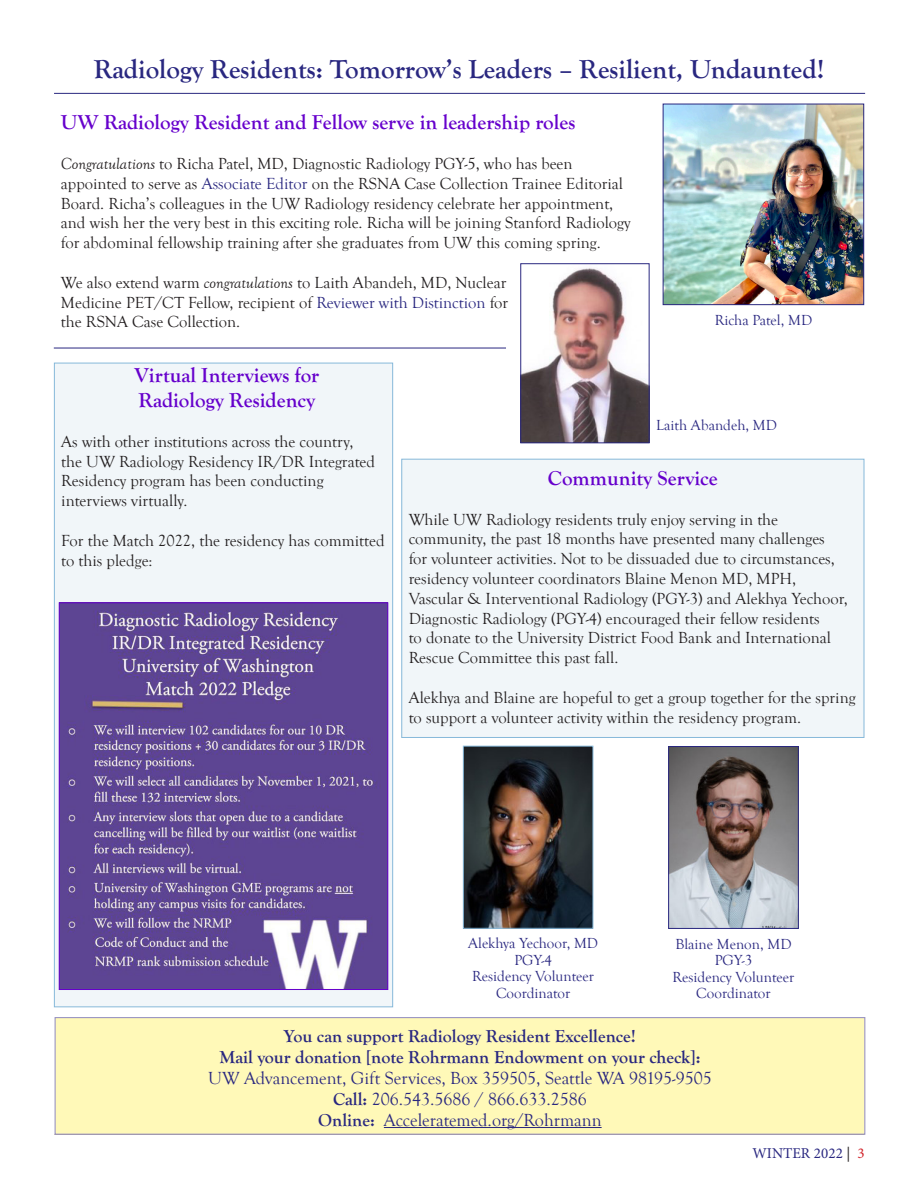
<style>
.page{position:relative;width:918px;height:1188px;background:#fff}
.page>*{position:absolute;margin:0;border:0;box-sizing:border-box;transform-origin:0 0}
.t1{font:700 27px "Goudy Old Style T";color:#292780}
.t2{font:700 21px "Goudy Old Style T";color:#60c}
.t3{font:18px "Goudy Old Style T";color:#292780}
.t4{font:700 18px "Goudy Old Style T";color:#292780}
.t5{font:16.5px/19.8px "Goudy Old Style T";color:#231f20}
.Paragraph_Style_1{font:15px/16.5px "Goudy Old Style T";color:#292780;text-align:center}
.t6{font:15px "Minion Pro";color:#292780}
.s1{font-style:italic}
.s2{color:#292780}
.s3{font-weight:700}
.s4{color:#231f20}
.s5{color:#d1232a}
</style>
<div class="page">
<hr style="left:54px;top:93px;width:811px;height:1px;background:#292780">
<hr style="left:54px;top:348px;width:452px;height:1px;background:#292780">
<div style="left:54px;top:1017px;width:812px;height:118px;background:#fff9b8"></div>
<div style="left:402px;top:459px;width:462px;height:278px;background:#f1f6f9"></div>
<div style="left:402px;top:459px;width:462px;height:279px;border:1px solid #87b9da"></div>
<div style="left:54px;top:363px;width:339px;height:644px;background:#f1f6f9"></div>
<img style="left:61px;top:605px;width:325px;height:383px">
<div style="left:59px;top:603px;width:329px;height:387px;border:1px solid #60c"></div>
<img style="left:465px;top:748px;width:126px;height:178px">
<div style="left:463px;top:746px;width:130px;height:182px;border:1px solid #87b9da"></div>
<img style="left:670px;top:748px;width:127px;height:179px">
<div style="left:668px;top:746px;width:131px;height:183px;border:1px solid #292780"></div>
<img style="left:665px;top:106px;width:197px;height:197px">
<div style="left:663px;top:104px;width:201px;height:201px;border:1px solid #292780"></div>
<img style="left:523px;top:268px;width:124px;height:173px">
<div style="left:521px;top:264px;width:128px;height:179px;border:1px solid #292780"></div>
<p class="t1" style="left:94px;top:54px;width:732px">Radiology Residents: Tomorrow’s Leaders – Resilient, Undaunted!</p>
<p class="t2" style="left:61px;top:111px;width:516px">UW Radiology Resident and Fellow serve in leadership roles</p>
<p class="t5" style="left:61px;top:154px;width:571px"><span class="s1">Congratulations</span> to Richa Patel, MD, Diagnostic Radiology PGY-5, who has been appointed to serve as <span class="s2">Associate Editor</span> on the RSNA Case Collection Trainee Editorial Board. Richa’s colleagues in the UW Radiology residency celebrate her appointment, and wish her the very best in this exciting role. Richa will be joining Stanford Radiology for abdominal fellowship training after she graduates from UW this coming spring.</p>
<p class="t5" style="left:61px;top:273px;width:449px;text-align:justify">We also extend warm <span class="s1">congratulations</span> to Laith Abandeh, MD, Nuclear Medicine PET/CT Fellow, recipient of <span class="s2">Reviewer with Distinction</span> for the RSNA Case Collection.</p>
<p class="t2" style="left:134px;top:363px;width:186px">Virtual Interviews for</p>
<p class="t2" style="left:139px;top:389px;width:178px">Radiology Residency</p>
<p class="t5" style="left:61px;top:432px;width:315px">As with other institutions across the country, the UW Radiology Residency IR/DR Integrated Residency program has been conducting interviews virtually.</p>
<p class="t5" style="left:61px;top:531px;width:325px">For the Match 2022, the residency has committed to this pledge:</p>
<p class="Paragraph_Style_1" style="left:715px;top:312px;width:99px">Richa Patel, MD</p>
<p class="Paragraph_Style_1" style="left:656px;top:417px;width:122px">Laith Abandeh, MD</p>
<p class="t2" style="left:548px;top:466px;width:171px">Community Service</p>
<p class="t5" style="left:409px;top:510px;width:441px">While UW Radiology residents truly enjoy serving in the community, the past 18 months have presented many challenges<br>for volunteer activities. Not to be dissuaded due to circumstances, residency volunteer coordinators Blaine Menon MD, MPH, Vascular &amp; Interventional Radiology (PGY-3) and Alekhya Yechoor, Diagnostic Radiology (PGY-4) encouraged their fellow residents<br>to donate to the University District Food Bank and International Rescue Committee this past fall.</p>
<p class="t5" style="left:409px;top:688px;width:448px">Alekhya and Blaine are hopeful to get a group together for the spring to support a volunteer activity within the residency program.</p>
<p class="Paragraph_Style_1" style="left:468px;top:936px;width:131px">Alekhya Yechoor, MD<br>PGY-4</p>
<p class="Paragraph_Style_1" style="left:472px;top:969px;width:123px">Residency Volunteer<br>Coordinator</p>
<p class="Paragraph_Style_1" style="left:675px;top:936px;width:118px">Blaine Menon, MD<br>PGY-3</p>
<p class="Paragraph_Style_1" style="left:673px;top:969px;width:123px">Residency Volunteer<br>Coordinator</p>
<p class="t4" style="left:284px;top:1026px;width:354px">You can support Radiology Resident Excellence!</p>
<p class="t4" style="left:219px;top:1047px;width:482px">Mail your donation [note Rohrmann Endowment on your check]:</p>
<p class="t3" style="left:208px;top:1068px;width:505px">UW Advancement, Gift Services, Box 359505, Seattle WA 98195-9505</p>
<p class="t3" style="left:333px;top:1089px;width:255px"><span class="s3">Call:</span> 206.543.5686 / 866.633.2586</p>
<p class="t3" style="left:318px;top:1110px;width:285px"><span class="s3">Online:</span> Acceleratemed.org/Rohrmann</p>
<p class="t6" style="left:752px;top:1143px;width:114px">WINTER 2022 <span class="s4">|</span> <span class="s5">3</span></p>
</div>
